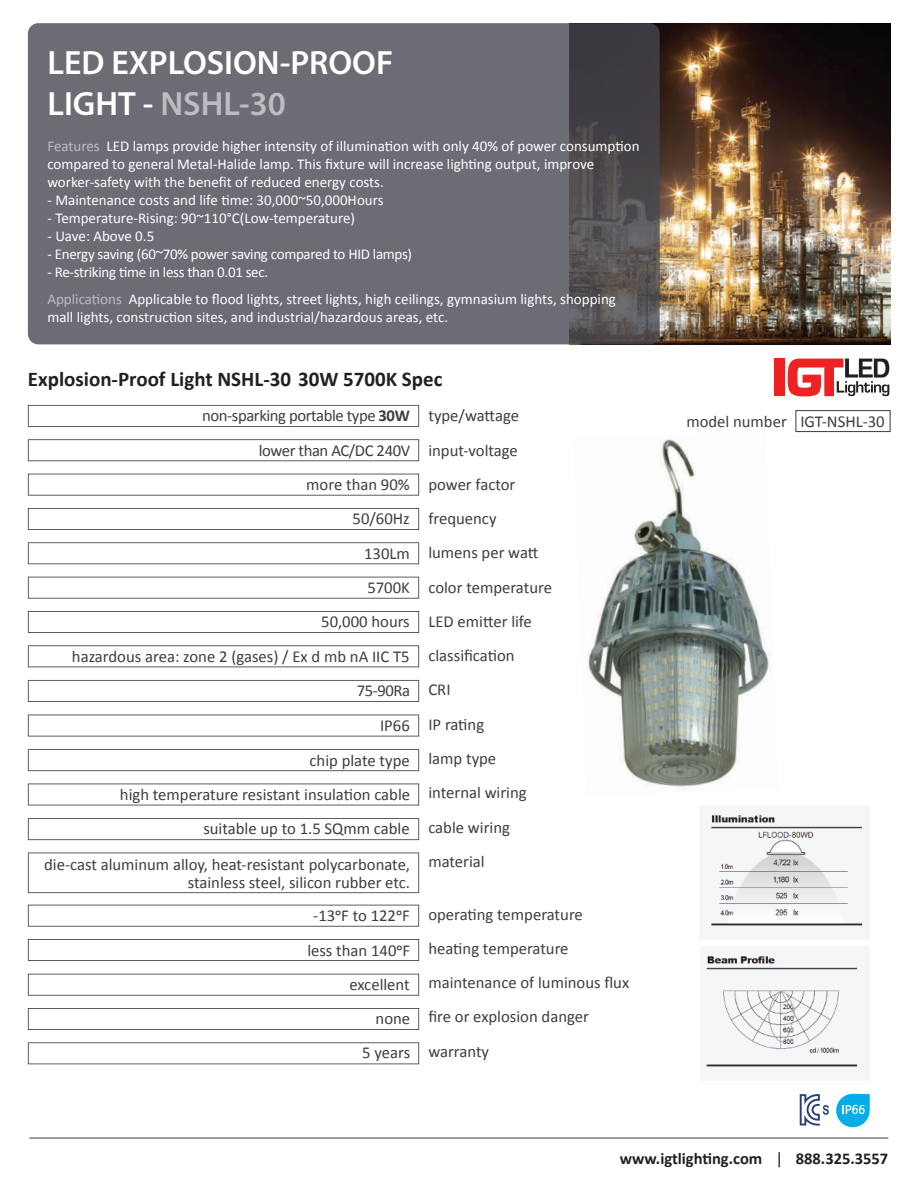
<style>
.page{position:relative;width:918px;height:1188px;background:#fff}
.page>*{position:absolute;margin:0;border:0;box-sizing:border-box;transform-origin:0 0}
.t1{font:600 33.75px/40.5px "Myriad Pro";color:#fff}
.t2{font:700 21px "Calibri";color:#231f20}
.t3{font:16.65px/34.2px "Calibri";color:#3e3e3f}
.t4{font:16.65px/34.3px "Calibri";letter-spacing:-.025em;color:#3e3e3f;text-align:right}
.t5{font:700 16.5px "Calibri";color:#231f20}
.t6{font:15px/18px "Calibri";color:#fff}
.t7{font:15px "Calibri";letter-spacing:-.02em;color:#fff}
.s1{color:#bcbdc0}
.s2{font-weight:700}
</style>
<div class="page">
<img style="left:653px;top:23px;width:237px;height:321px">
<svg style="left:28px;top:23px;width:632px;height:321px;background:#67686e"></svg>
<div style="left:795px;top:410px;width:96px;height:22px;border:1px solid #3e3e3f"></div>
<div style="left:774px;top:359px;width:11px;height:37px;background:#ee2223"></div>
<svg style="left:788px;top:359px;width:101px;height:37px"></svg>
<img style="left:700px;top:947px;width:170px;height:133px">
<img style="left:700px;top:805px;width:169px;height:134px">
<svg style="left:28px;top:439px;width:391px;height:22px"></svg>
<svg style="left:28px;top:405px;width:391px;height:22px"></svg>
<svg style="left:28px;top:474px;width:391px;height:22px"></svg>
<svg style="left:28px;top:508px;width:391px;height:22px"></svg>
<svg style="left:28px;top:577px;width:391px;height:22px"></svg>
<svg style="left:28px;top:542px;width:391px;height:22px"></svg>
<svg style="left:28px;top:611px;width:391px;height:22px"></svg>
<svg style="left:28px;top:645px;width:391px;height:22px"></svg>
<svg style="left:28px;top:680px;width:391px;height:22px"></svg>
<svg style="left:28px;top:715px;width:391px;height:22px"></svg>
<svg style="left:28px;top:853px;width:391px;height:40px"></svg>
<svg style="left:28px;top:818px;width:391px;height:22px"></svg>
<svg style="left:28px;top:784px;width:391px;height:21px"></svg>
<svg style="left:28px;top:749px;width:391px;height:22px"></svg>
<svg style="left:28px;top:1008px;width:391px;height:22px"></svg>
<svg style="left:28px;top:974px;width:391px;height:22px"></svg>
<svg style="left:28px;top:1042px;width:391px;height:22px"></svg>
<svg style="left:28px;top:939px;width:391px;height:22px"></svg>
<svg style="left:28px;top:905px;width:391px;height:22px"></svg>
<img style="left:587px;top:439px;width:184px;height:348px">
<svg style="left:800px;top:1094px;width:29px;height:32px"></svg>
<svg style="left:836px;top:1094px;width:34px;height:33px"></svg>
<hr style="left:29px;top:1138px;width:859px;height:1px;background:#3e3e3f">
<svg style="left:778px;top:1152px;width:2px;height:15px"></svg>
<h1 class="t1" style="left:47px;top:42px;width:347px">LED EXPLOSION-PROOF<br>LIGHT - <span class="s1">NSHL-30</span></h1>
<p class="t6" style="left:47px;top:136px;width:594px"><span class="s1">Features</span> LED lamps provide higher intensity of illumination with only 40% of power consumption compared to general Metal-Halide lamp. This fixture will increase lighting output, improve worker-safety with the benefit of reduced energy costs.</p>
<p class="t6" style="left:47px;top:190px;width:338px">- Maintenance costs and life time: 30,000~50,000Hours</p>
<p class="t6" style="left:47px;top:208px;width:309px">- Temperature-Rising: 90~110°C(Low-temperature)</p>
<p class="t6" style="left:47px;top:226px;width:108px">- Uave: Above 0.5</p>
<p class="t7" style="left:47px;top:244px;width:366px">- Energy saving (60~70% power saving compared to HID lamps)</p>
<p class="t6" style="left:47px;top:258px;width:570px;line-height:27px">- Re-striking time in less than 0.01 sec.<br><span class="s1">Applications</span> Applicable to flood lights, street lights, high ceilings, gymnasium lights, shopping</p>
<p class="t6" style="left:47px;top:307px;width:402px">mall lights, construction sites, and industrial/hazardous areas, etc.</p>
<p class="t2" style="left:28px;top:366px;width:416px">Explosion-Proof Light NSHL-30 30W 5700K Spec</p>
<p class="t4" style="left:202px;top:398px;width:210px">non-sparking portable type <span class="s2">30W </span>lower than AC/DC 240V<br>more than 90%</p>
<p class="t3" style="left:428px;top:398px;width:92px">type/wattage input-voltage</p>
<p class="t3" style="left:353px;top:501px;width:59px">50/60Hz</p>
<p class="t3" style="left:428px;top:466px;width:89px">power factor</p>
<p class="t3" style="left:428px;top:501px;width:70px">frequency</p>
<p class="t3" style="left:364px;top:535px;width:176px">130Lm lumens per watt</p>
<p class="t3" style="left:367px;top:570px;width:44px">5700K</p>
<p class="t3" style="left:321px;top:604px;width:90px">50,000 hours</p>
<p class="t3" style="left:72px;top:638px;width:339px">hazardous area: zone 2 (gases) / Ex d mb nA IIC T5</p>
<p class="t3" style="left:428px;top:569px;width:125px">color temperature<br>LED emitter life classification</p>
<p class="t4" style="left:357px;top:673px;width:95px">75-90Ra CRI</p>
<p class="t3" style="left:380px;top:707px;width:106px">IP66 IP rating</p>
<p class="t3" style="left:310px;top:742px;width:188px">chip plate type lamp type</p>
<p class="t3" style="left:120px;top:777px;width:408px">high temperature resistant insulation cable internal wiring</p>
<p class="t3" style="left:203px;top:811px;width:308px">suitable up to 1.5 SQmm cable cable wiring</p>
<p class="t3" style="left:44px;top:854px;width:368px;line-height:18px;text-align:right">die-cast aluminum alloy, heat-resistant polycarbonate, stainless steel, silicon rubber etc.</p>
<p class="t3" style="left:428px;top:843px;width:58px">material</p>
<p class="t3" style="left:313px;top:896px;width:271px">-13oF to 122oF operating temperature</p>
<p class="t3" style="left:307px;top:930px;width:263px">less than 140oF heating temperature</p>
<p class="t3" style="left:349px;top:965px;width:281px">excellent maintenance of luminous flux</p>
<p class="t3" style="left:376px;top:999px;width:215px">none fire or explosion danger</p>
<p class="t3" style="left:362px;top:1033px;width:128px">5 years warranty</p>
<p class="t3" style="left:686px;top:403px;width:200px">model number IGT-NSHL-30</p>
<p class="t5" style="left:620px;top:1148px;width:144px">www.igtlighting.com</p>
<p class="t5" style="left:796px;top:1148px;width:94px">888.325.3557</p>
</div>
